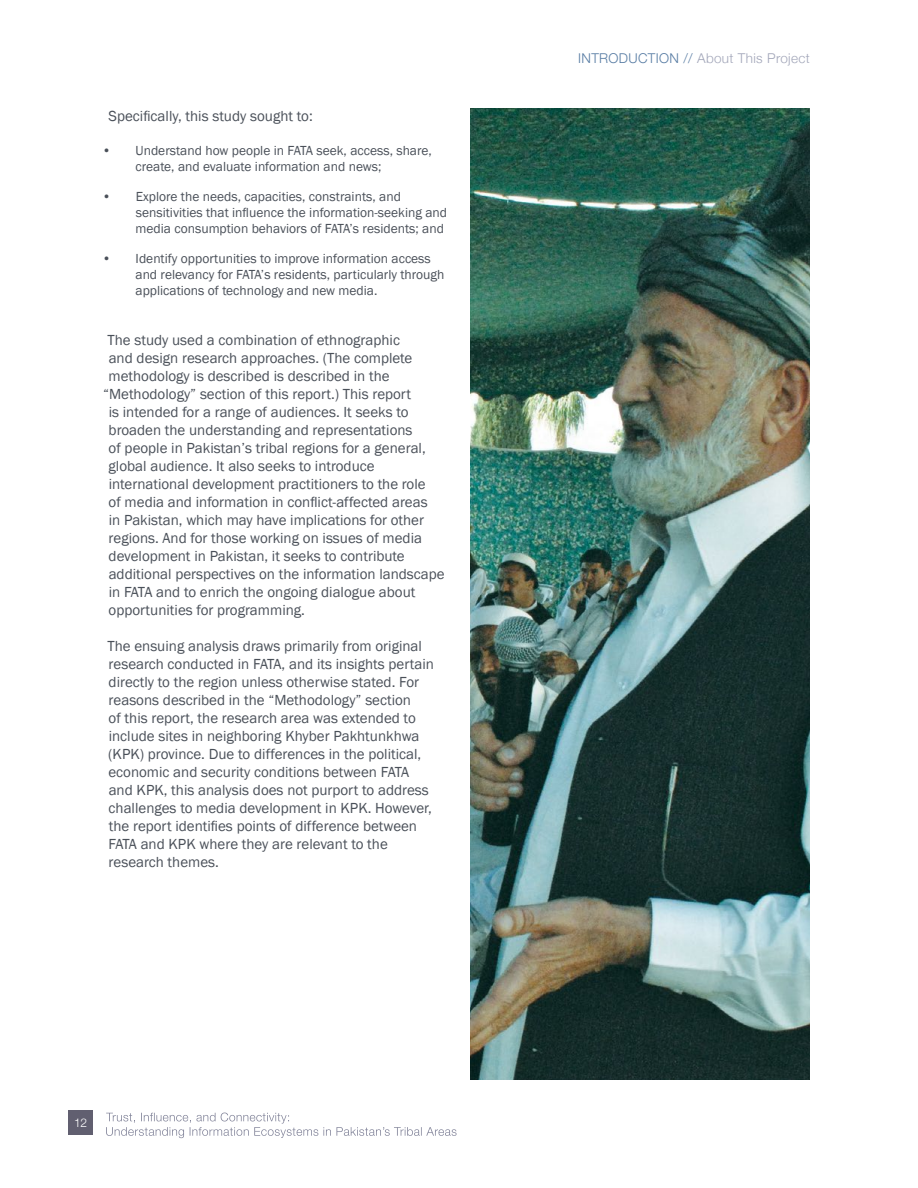
<style>
.page{position:relative;width:918px;height:1188px;background:#fff}
.page>*{position:absolute;margin:0;border:0;box-sizing:border-box;transform-origin:0 0}
.t1{font:15px/18px "Franklin Gothic";color:#4a5059}
.t2{font:13.5px/16.2px "Franklin Gothic";color:#4a5059}
.t3{font:300 13.5px "Helvetica Neue";letter-spacing:.025em;color:#a2a6b9}
.t4{font:300 12px "Helvetica Neue";color:#fff}
.s1{color:#597da4}
</style>
<div class="page">
<img style="left:470px;top:108px;width:340px;height:972px">
<svg style="left:106px;top:1113px;width:351px;height:25px"></svg>
<div style="left:68px;top:1110px;width:25px;height:24px;background:#615f70"></div>
<p class="t1" style="left:109px;top:107px;width:206px">Specifically, this study sought to:</p>
<p class="t2" style="left:135px;top:143px;width:298px;text-indent:-33px">• Understand how people in FATA seek, access, share, create, and evaluate information and news;</p>
<p class="t2" style="left:136px;top:189px;width:313px;text-indent:-33px">• Explore the needs, capacities, constraints, and sensitivities that influence the information-seeking and media consumption behaviors of FATA’s residents; and</p>
<p class="t2" style="left:136px;top:251px;width:310px;text-indent:-33px">• Identify opportunities to improve information access and relevancy for FATA’s residents, particularly through applications of technology and new media.</p>
<p class="t1" style="left:107px;top:332px;width:294px">The study used a combination of ethnographic</p>
<p class="t1" style="left:109px;top:350px;width:305px">and design research approaches. (The complete</p>
<p class="t1" style="left:109px;top:368px;width:282px">methodology is described is described in the</p>
<p class="t1" style="left:103px;top:386px;width:309px">“Methodology” section of this report.) This report</p>
<p class="t1" style="left:109px;top:404px;width:301px">is intended for a range of audiences. It seeks to</p>
<p class="t1" style="left:109px;top:422px;width:305px">broaden the understanding and representations</p>
<p class="t1" style="left:109px;top:440px;width:319px">of people in Pakistan’s tribal regions for a general,</p>
<p class="t1" style="left:109px;top:458px;width:268px">global audience. It also seeks to introduce</p>
<p class="t1" style="left:109px;top:476px;width:318px">international development practitioners to the role</p>
<p class="t1" style="left:109px;top:494px;width:321px">of media and information in conflict-affected areas</p>
<p class="t1" style="left:109px;top:512px;width:317px">in Pakistan, which may have implications for other</p>
<p class="t1" style="left:109px;top:530px;width:315px">regions. And for those working on issues of media</p>
<p class="t1" style="left:109px;top:548px;width:298px">development in Pakistan, it seeks to contribute</p>
<p class="t1" style="left:109px;top:566px;width:337px">additional perspectives on the information landscape</p>
<p class="t1" style="left:109px;top:584px;width:308px">in FATA and to enrich the ongoing dialogue about</p>
<p class="t1" style="left:109px;top:602px;width:198px">opportunities for programming.</p>
<p class="t1" style="left:107px;top:638px;width:328px">The ensuing analysis draws primarily from original research conducted in FATA, and its insights pertain directly to the region unless otherwise stated. For reasons described in the “Methodology” section<br>of this report, the research area was extended to include sites in neighboring Khyber Pakhtunkhwa (KPK) province. Due to differences in the political, economic and security conditions between FATA and KPK, this analysis does not purport to address challenges to media development in KPK. However, the report identifies points of difference between FATA and KPK where they are relevant to the research themes.</p>
<p class="t4" style="left:74px;top:1113px;width:15px">12</p>
<p class="t3" style="left:578px;top:47px;width:233px"><span class="s1">INTRODUCTION //</span> About This Project</p>
</div>
